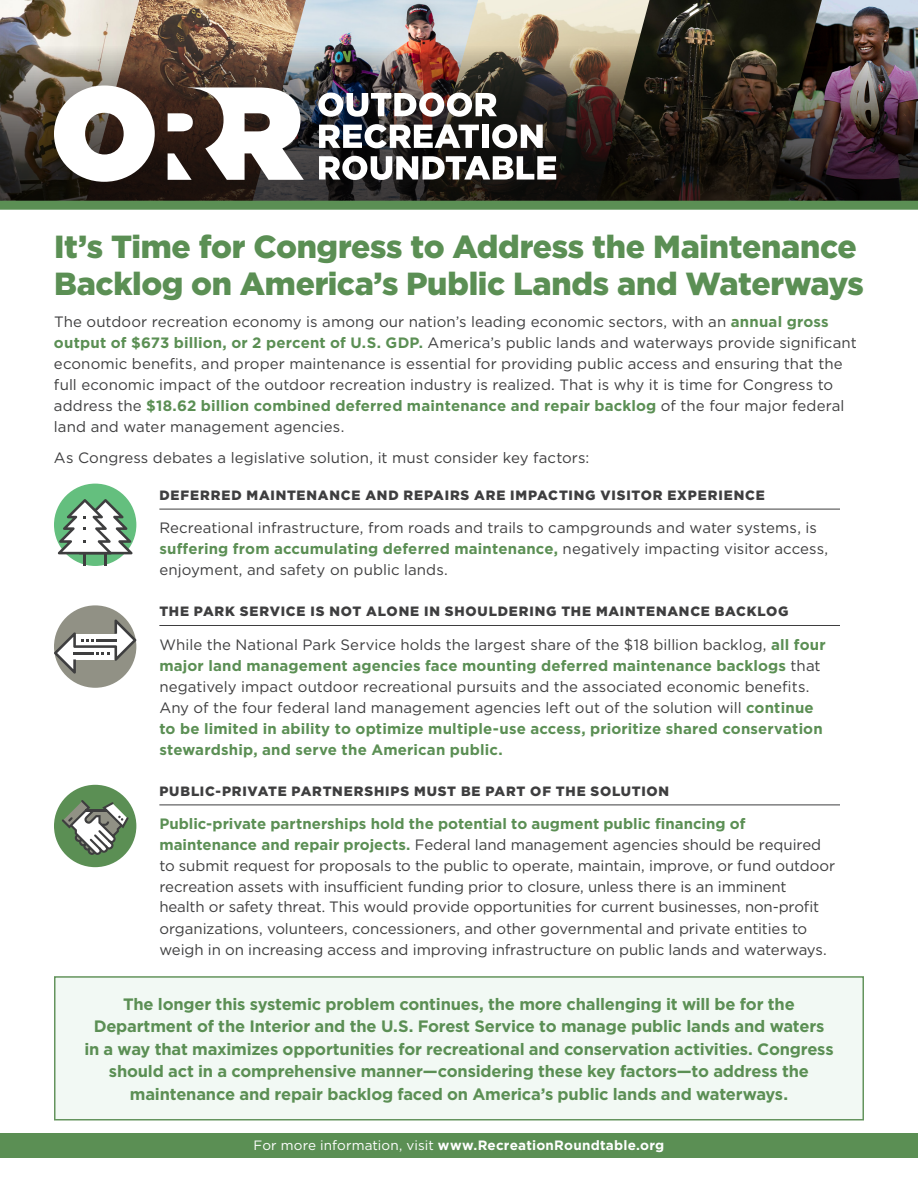
<style>
.page{position:relative;width:918px;height:1188px;background:#fff}
.page>*{position:absolute;margin:0;border:0;box-sizing:border-box;transform-origin:0 0}
.t1{font:900 31.95px/37.5px "Gotham";letter-spacing:-.01em;color:#5b8f54}
.t2{font:700 16.5px/22.5px "Gotham";letter-spacing:-.015em;color:#5b8f54;text-align:center}
.t3{font:15px/21px "Gotham";color:#3e3e3f}
.t4{font:900 13.5px "Gotham";letter-spacing:.06em;color:#3e3e3f}
.t5{font:700 13.5px "Gotham";letter-spacing:.015em;color:#fff}
.s1{font-weight:700;color:#5b8f54}
.s2{font-family:"Minion Pro"}
.s3{font-weight:400}
</style>
<div class="page">
<img style="left:822px;top:0;width:96px;height:46px">
<img style="left:650px;top:0;width:172px;height:46px">
<img style="left:478px;top:0;width:172px;height:46px">
<img style="left:306px;top:0;width:172px;height:46px">
<img style="left:139px;top:0;width:167px;height:46px">
<img style="left:0;top:0;width:139px;height:46px">
<img style="left:0;top:46px;width:918px;height:155px">
<svg style="left:168px;top:87px;width:136px;height:93px"></svg>
<svg style="left:54px;top:85px;width:101px;height:97px"></svg>
<img style="left:318px;top:93px;width:179px;height:24px">
<svg style="left:319px;top:124px;width:160px;height:24px"></svg>
<div style="left:482px;top:125px;width:7px;height:23px;background:#fff"></div>
<svg style="left:492px;top:124px;width:51px;height:24px"></svg>
<svg style="left:319px;top:156px;width:237px;height:24px"></svg>
<div style="left:0;top:201px;width:918px;height:9px;background:#5b8f54"></div>
<hr style="left:159px;top:509px;width:681px;height:1px;background:#3e3e3f">
<hr style="left:159px;top:625px;width:681px;height:1px;background:#3e3e3f">
<hr style="left:159px;top:805px;width:681px;height:1px;background:#3e3e3f">
<div style="left:54px;top:976px;width:810px;height:144px;background:#f2f9f4;border:2px solid #64945d"></div>
<div style="left:54px;top:484px;width:82px;height:82px;background:#64bf7e;border-radius:50%"></div>
<svg style="left:58px;top:499px;width:75px;height:67px"></svg>
<div style="left:54px;top:605px;width:82px;height:83px;background:#919185;border-radius:50%"></div>
<svg style="left:54px;top:619px;width:83px;height:55px"></svg>
<hr style="left:96px;top:639px;width:21px;height:2px;background:#3e3e3f">
<hr style="left:73px;top:652px;width:21px;height:2px;background:#3e3e3f">
<div style="left:54px;top:785px;width:82px;height:82px;background:#5b8f54;border-radius:50%"></div>
<svg style="left:62px;top:800px;width:67px;height:55px"></svg>
<div style="left:0;top:1134px;width:918px;height:24px;background:#5b8f54"></div>
<p class="t1" style="left:54px;top:227px;width:811px">It’s Time for Congress to Address the Maintenance<br>Backlog on America’s Public Lands and Waterways</p>
<p class="t3" style="left:54px;top:311px;width:804px">The outdoor recreation economy is among our nation’s leading economic sectors, with an <span class="s1">annual gross output of $673 billion, or 2 percent of U.S. GDP.</span> America’s public lands and waterways provide significant economic benefits, and proper maintenance is essential for providing public access and ensuring that the full economic impact of the outdoor recreation industry is realized. That is why it is time for Congress to address the <span class="s1">$18.62 billion combined deferred maintenance and repair backlog</span> of the four major federal land and water management agencies.</p>
<p class="t3" style="left:54px;top:447px;width:537px">As Congress debates a legislative solution, it must consider key factors:</p>
<p class="t4" style="left:159px;top:486px;width:607px">DEFERRED MAINTENANCE AND REPAIRS ARE IMPACTING VISITOR EXPERIENCE</p>
<p class="t3" style="left:159px;top:517px;width:670px">Recreational infrastructure, from roads and trails to campgrounds and water systems, is <span class="s1">suffering from accumulating deferred maintenance,</span> negatively impacting visitor access, enjoyment, and safety on public lands.</p>
<p class="t4" style="left:159px;top:602px;width:631px">THE PARK SERVICE IS NOT ALONE IN SHOULDERING THE MAINTENANCE BACKLOG</p>
<p class="t3" style="left:159px;top:634px;width:668px">While the National Park Service holds the largest share of the $18 billion backlog, <span class="s1">all four major land management agencies face mounting deferred maintenance backlogs</span> that negatively impact outdoor recreational pursuits and the associated economic benefits.<br>Any of the four federal land management agencies left out of the solution will <span class="s1">continue to be limited in ability to optimize multiple-use access, prioritize shared conservation stewardship, and serve the American public.</span></p>
<p class="t4" style="left:159px;top:782px;width:511px">PUBLIC-PRIVATE PARTNERSHIPS MUST BE PART OF THE SOLUTION</p>
<p class="t3" style="left:159px;top:813px;width:677px"><span class="s1">Public-private partnerships hold the potential to augment public financing of maintenance and repair projects.</span> Federal land management agencies should be required to submit request for proposals to the public to operate, maintain, improve, or fund outdoor recreation assets with insufficient funding prior to closure, unless there is an imminent health or safety threat<span class="s2">.</span> This would provide opportunities for current businesses, non-profit</p>
<p class="t3" style="left:159px;top:918px;width:669px">organizations, volunteers, concessioners, and other governmental and private entities to weigh in on increasing access and improving infrastructure on public lands and waterways.</p>
<p class="t2" style="left:84px;top:993px;width:751px">The longer this systemic problem continues, the more challenging it will be for the Department of the Interior and the U.S. Forest Service to manage public lands and waters in a way that maximizes opportunities for recreational and conservation activities. Congress should act in a comprehensive manner—considering these key factors—to address the maintenance and repair backlog faced on America’s public lands and waterways.</p>
<p class="t5" style="left:254px;top:1136px;width:412px"><span class="s3">For more information, visit</span> www.RecreationRoundtable.org</p>
</div>
